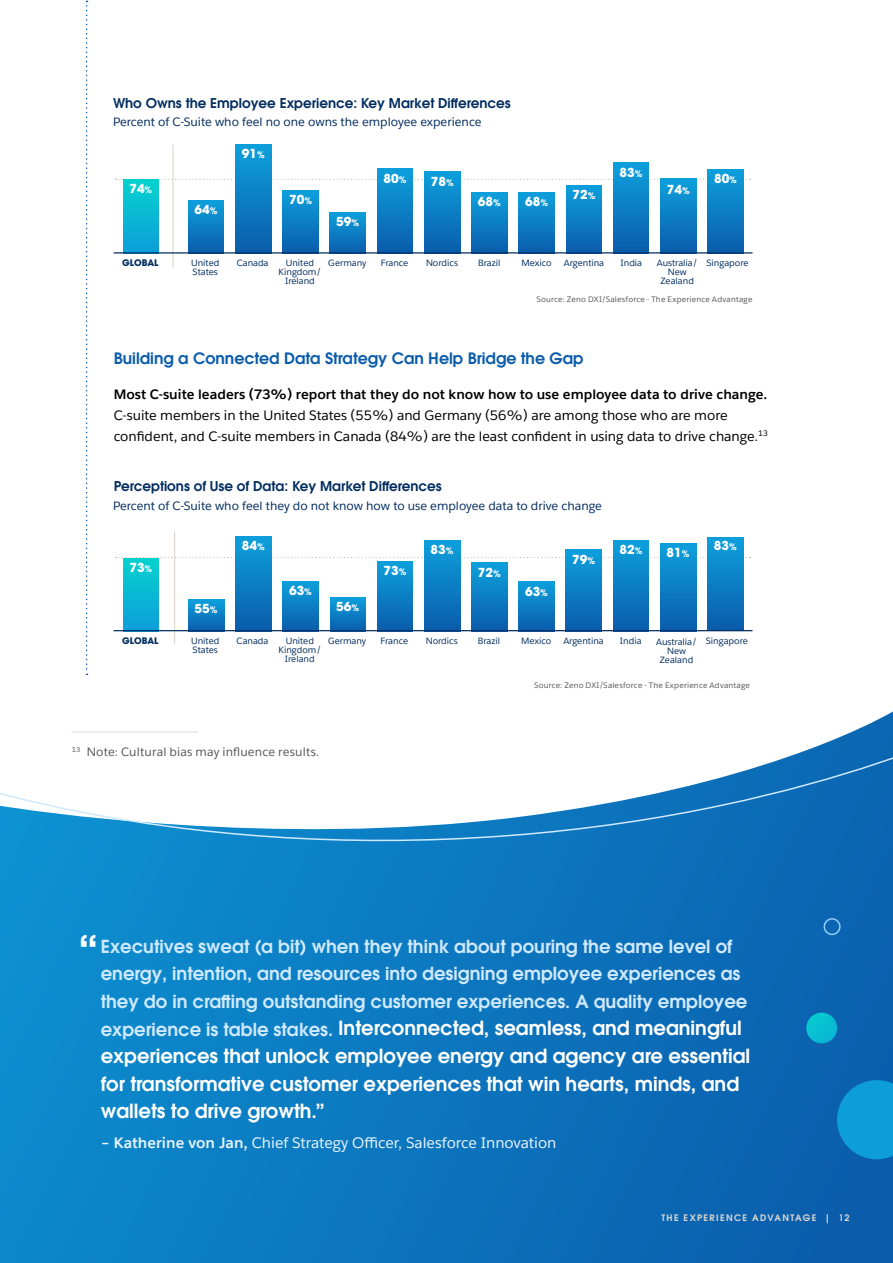
<style>
.page{position:relative;width:893px;height:1263px;background:#fff}
.page>*{position:absolute;margin:0;border:0;box-sizing:border-box;transform-origin:0 0}
.t1{font:600 42.45px "ITC Avant Garde Pro";color:#fff}
.t2{font:600 19.5px/27.5px "ITC Avant Garde Pro";color:#fff}
.t3{font:600 18px/27.5px "ITC Avant Garde Pro";color:#cfe9fe}
.t4{font:600 15.75px "ITC Avant Garde Pro";color:#0b5cab}
.t5{font:15px "Salesforce Sans";color:#eaf5fe}
.t6{font:13.5px/21px "Salesforce Sans";color:#000101}
.t7{font:600 13.5px "ITC Avant Garde Pro";color:#032d60}
.t8{font:700 13.5px "Salesforce Sans";color:#000101}
.t9{font:700 12.3px "ITC Avant Garde Pro";color:#fff}
.t10{font:12px "Salesforce Sans";color:#032d60}
.t11{font:12px "Salesforce Sans";letter-spacing:.01em;color:#59575c}
.t12{font:9px/9px "Salesforce Sans";color:#032d60;text-align:center}
.t13{font:600 9px "ITC Avant Garde Pro";letter-spacing:.15em;color:#ded6cf}
.t14{font:700 9px "Avant Garde LT";color:#032d60}
.t15{font:7.8px "Salesforce Sans";letter-spacing:.025em;color:#59575c}
.s1{font-weight:600;font-size:9px}
.s2{font-size:18px;color:#cfe9fe}
.s3{font-weight:700}
</style>
<div class="page">
<svg style="left:116px;top:557px;width:634px;height:1px"></svg>
<div style="left:123px;top:558px;width:36px;height:73px;background:linear-gradient(to bottom,#06d3ce,#0d9dda)"></div>
<div style="left:188px;top:599px;width:36px;height:32px;background:linear-gradient(to bottom,#0da1dd,#0b60ae)"></div>
<div style="left:283px;top:581px;width:35px;height:50px;background:linear-gradient(to bottom,#0da0dc,#0b5eac)"></div>
<div style="left:330px;top:597px;width:36px;height:34px;background:linear-gradient(to bottom,#0da0dd,#0b5fad)"></div>
<div style="left:377px;top:561px;width:36px;height:70px;background:linear-gradient(to bottom,#0da1dc,#0b5dac)"></div>
<div style="left:424px;top:541px;width:36px;height:90px;background:linear-gradient(to bottom,#0da0dc,#0b5cab)"></div>
<div style="left:472px;top:563px;width:35px;height:68px;background:linear-gradient(to bottom,#0da0dc,#0b5dac)"></div>
<div style="left:519px;top:581px;width:35px;height:50px;background:linear-gradient(to bottom,#0da0dc,#0b5eac)"></div>
<div style="left:566px;top:549px;width:36px;height:82px;background:linear-gradient(to bottom,#0da0dc,#0b5dab)"></div>
<div style="left:613px;top:541px;width:36px;height:90px;background:linear-gradient(to bottom,#0da0dc,#0b5cab)"></div>
<div style="left:660px;top:543px;width:36px;height:88px;background:linear-gradient(to bottom,#0da0dc,#0b5dab)"></div>
<div style="left:707px;top:537px;width:36px;height:94px;background:linear-gradient(to bottom,#0da0dc,#0b5cab)"></div>
<div style="left:236px;top:536px;width:35px;height:95px;background:linear-gradient(to bottom,#0da0dc,#0b5cab)"></div>
<svg style="left:86px;top:1px;width:2px;height:674px"></svg>
<hr style="left:174px;top:532px;width:1px;height:111px;background:#ded6cf">
<hr style="left:114px;top:630px;width:638px;height:1px;background:#032d60">
<svg style="left:0;top:711px;width:893px;height:552px;background:#0f77be"></svg>
<svg style="left:0;top:717px;width:893px;height:137px"></svg>
<svg style="left:837px;top:1080px;width:56px;height:79px;background:#0c93d2"></svg>
<div style="left:824px;top:918px;width:17px;height:17px;border:2px solid #90d0fe;border-radius:50%"></div>
<div style="left:806px;top:1013px;width:31px;height:30px;background:#08bfd2;border-radius:15px"></div>
<svg style="left:116px;top:179px;width:634px;height:1px"></svg>
<div style="left:123px;top:179px;width:36px;height:74px;background:linear-gradient(to bottom,#06d3ce,#0d9eda)"></div>
<div style="left:188px;top:200px;width:36px;height:53px;background:linear-gradient(to bottom,#0da0dc,#0b5dab)"></div>
<div style="left:236px;top:145px;width:35px;height:108px;background:linear-gradient(to bottom,#0da0dc,#0b5cab)"></div>
<div style="left:282px;top:190px;width:36px;height:63px;background:linear-gradient(to bottom,#0da0dc,#0b5cab)"></div>
<div style="left:330px;top:212px;width:36px;height:41px;background:linear-gradient(to bottom,#0da0dc,#0b5dac)"></div>
<div style="left:377px;top:169px;width:36px;height:84px;background:linear-gradient(to bottom,#0da0dc,#0b5dac)"></div>
<div style="left:424px;top:172px;width:36px;height:81px;background:linear-gradient(to bottom,#0da0dc,#0b5cab)"></div>
<div style="left:472px;top:193px;width:35px;height:60px;background:linear-gradient(to bottom,#0da0dc,#0b5dac)"></div>
<div style="left:519px;top:193px;width:35px;height:60px;background:linear-gradient(to bottom,#0da0dc,#0b5dac)"></div>
<div style="left:566px;top:185px;width:36px;height:68px;background:linear-gradient(to bottom,#0da0dc,#0b5dac)"></div>
<div style="left:613px;top:163px;width:36px;height:90px;background:linear-gradient(to bottom,#0da0dc,#0b5dab)"></div>
<div style="left:660px;top:179px;width:36px;height:74px;background:linear-gradient(to bottom,#0da0dc,#0b5dac)"></div>
<div style="left:708px;top:169px;width:35px;height:84px;background:linear-gradient(to bottom,#0da0dc,#0b5dac)"></div>
<hr style="left:172px;top:145px;width:2px;height:123px;background:#ded6cf">
<hr style="left:114px;top:252px;width:638px;height:1px;background:#032d60">
<h3 class="t7" style="left:113px;top:94px;width:399px">Who Owns the Employee Experience: Key Market Differences</h3>
<h3 class="t10" style="left:113px;top:115px;width:370px">Percent of C-Suite who feel no one owns the employee experience</h3>
<h3 class="t9" style="left:129px;top:180px;width:25px">74<span class="s1">%</span></h3>
<h3 class="t9" style="left:195px;top:201px;width:25px">64<span class="s1">%</span></h3>
<h3 class="t9" style="left:242px;top:146px;width:25px">91<span class="s1">%</span></h3>
<h3 class="t9" style="left:289px;top:191px;width:25px">70<span class="s1">%</span></h3>
<h3 class="t9" style="left:336px;top:214px;width:25px">59<span class="s1">%</span></h3>
<h3 class="t9" style="left:383px;top:170px;width:25px">80<span class="s1">%</span></h3>
<h3 class="t9" style="left:431px;top:173px;width:25px">78<span class="s1">%</span></h3>
<h3 class="t9" style="left:478px;top:194px;width:25px">68<span class="s1">%</span></h3>
<h3 class="t9" style="left:525px;top:194px;width:25px">68<span class="s1">%</span></h3>
<h3 class="t9" style="left:572px;top:186px;width:25px">72<span class="s1">%</span></h3>
<h3 class="t9" style="left:620px;top:164px;width:25px">83<span class="s1">%</span></h3>
<h3 class="t9" style="left:667px;top:182px;width:25px">74<span class="s1">%</span></h3>
<h3 class="t9" style="left:714px;top:170px;width:25px">80<span class="s1">%</span></h3>
<p class="t14" style="left:122px;top:257px;width:38px">GLOBAL</p>
<p class="t12" style="left:191px;top:259px;width:30px;text-align:left">United<br>States</p>
<p class="t12" style="left:237px;top:259px;width:33px">Canada</p>
<p class="t12" style="left:279px;top:259px;width:44px">United<br>Kingdom/<br>Ireland</p>
<p class="t12" style="left:328px;top:259px;width:39px">Germany</p>
<p class="t12" style="left:381px;top:259px;width:29px">France</p>
<p class="t12" style="left:426px;top:259px;width:34px">Nordics</p>
<p class="t12" style="left:478px;top:259px;width:24px">Brazil</p>
<p class="t12" style="left:522px;top:259px;width:32px">Mexico</p>
<p class="t12" style="left:564px;top:259px;width:42px">Argentina</p>
<p class="t12" style="left:621px;top:259px;width:23px">India</p>
<p class="t12" style="left:657px;top:259px;width:42px">Australia/<br>New<br>Zealand</p>
<p class="t12" style="left:706px;top:259px;width:44px">Singapore</p>
<p class="t15" style="left:536px;top:294px;width:217px">Source: Zeno DXI/Salesforce - The Experience Advantage</p>
<h3 class="t4" style="left:114px;top:348px;width:471px">Building a Connected Data Strategy Can Help Bridge the Gap</h3>
<h3 class="t8" style="left:114px;top:385px;width:655px">Most C-suite leaders (73%) report that they do not know how to use employee data to drive change.</h3>
<h3 class="t6" style="left:114px;top:404px;width:656px">C-suite members in the United States (55%) and Germany (56%) are among those who are more confident, and C-suite members in Canada (84%) are the least confident in using data to drive change.<sup>13</sup></h3>
<h3 class="t7" style="left:114px;top:477px;width:330px">Perceptions of Use of Data: Key Market Differences</h3>
<h3 class="t10" style="left:113px;top:498px;width:490px">Percent of C-Suite who feel they do not know how to use employee data to drive change</h3>
<h3 class="t9" style="left:129px;top:559px;width:25px">73<span class="s1">%</span></h3>
<h3 class="t9" style="left:195px;top:601px;width:25px">55<span class="s1">%</span></h3>
<h3 class="t9" style="left:242px;top:537px;width:25px">84<span class="s1">%</span></h3>
<h3 class="t9" style="left:289px;top:582px;width:25px">63<span class="s1">%</span></h3>
<h3 class="t9" style="left:336px;top:598px;width:25px">56<span class="s1">%</span></h3>
<h3 class="t9" style="left:383px;top:562px;width:25px">73<span class="s1">%</span></h3>
<h3 class="t9" style="left:431px;top:541px;width:25px">83<span class="s1">%</span></h3>
<h3 class="t9" style="left:478px;top:564px;width:25px">72<span class="s1">%</span></h3>
<h3 class="t9" style="left:525px;top:583px;width:25px">63<span class="s1">%</span></h3>
<h3 class="t9" style="left:572px;top:551px;width:25px">79<span class="s1">%</span></h3>
<h3 class="t9" style="left:619px;top:541px;width:25px">82<span class="s1">%</span></h3>
<h3 class="t9" style="left:667px;top:545px;width:25px">81<span class="s1">%</span></h3>
<h3 class="t9" style="left:714px;top:538px;width:25px">83<span class="s1">%</span></h3>
<p class="t14" style="left:122px;top:635px;width:38px">GLOBAL</p>
<p class="t12" style="left:191px;top:636px;width:30px;text-align:left">United<br>States</p>
<p class="t12" style="left:237px;top:636px;width:33px">Canada</p>
<p class="t12" style="left:278px;top:636px;width:44px">United<br>Kingdom/<br>Ireland</p>
<p class="t12" style="left:328px;top:636px;width:39px">Germany</p>
<p class="t12" style="left:381px;top:636px;width:29px">France</p>
<p class="t12" style="left:426px;top:636px;width:34px">Nordics</p>
<p class="t12" style="left:478px;top:636px;width:24px">Brazil</p>
<p class="t12" style="left:521px;top:636px;width:32px">Mexico</p>
<p class="t12" style="left:563px;top:636px;width:42px">Argentina</p>
<p class="t12" style="left:620px;top:636px;width:23px">India</p>
<p class="t12" style="left:656px;top:638px;width:42px">Australia/<br>New<br>Zealand</p>
<p class="t12" style="left:706px;top:636px;width:44px">Singapore</p>
<h3 class="t11" style="left:72px;top:744px;width:249px"><sup>13</sup> Note: Cultural bias may influence results.</h3>
<p class="t15" style="left:534px;top:680px;width:217px">Source: Zeno DXI/Salesforce - The Experience Advantage</p>
<h1 class="t1" style="left:78px;top:923px;width:22px">“</h1>
<h3 class="t3" style="left:101px;top:932px;width:648px">Executives sweat (a bit) when they think about pouring the same level of energy, intention, and resources into designing employee experiences as they do in crafting outstanding customer experiences. A quality employee</h3>
<h2 class="t2" style="left:101px;top:1014px;width:651px"><span class="s2">experience is table stakes.</span> Interconnected, seamless, and meaningful experiences that unlock employee energy and agency are essential for transformative customer experiences that win hearts, minds, and wallets to drive growth.”</h2>
<h3 class="t5" style="left:101px;top:1133px;width:457px"><span class="s3">– Katherine von Jan,</span> Chief Strategy Officer, Salesforce Innovation</h3>
<p class="t13" style="left:662px;top:1212px;width:190px">THE EXPERIENCE ADVANTAGE | 12</p>
</div>
